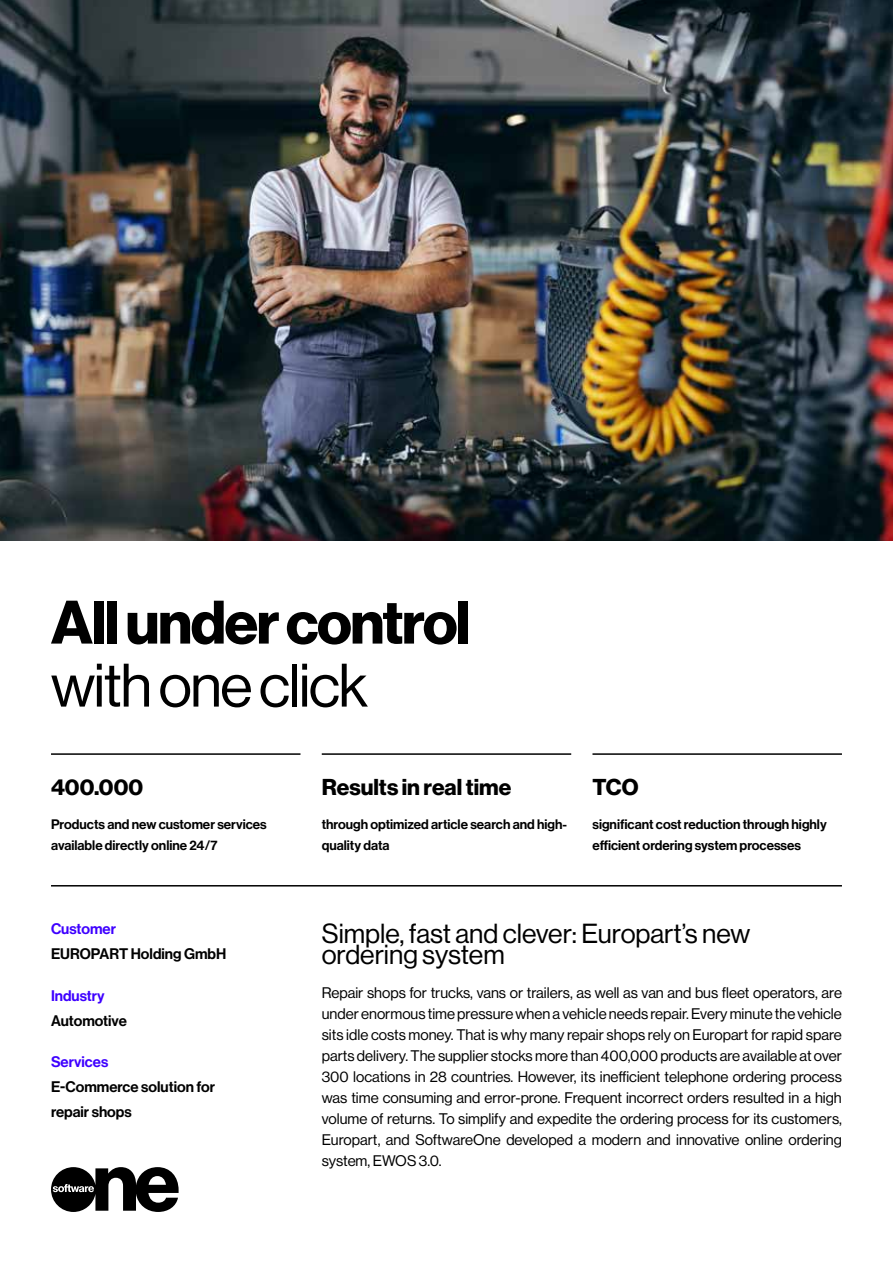
<style>
.page{position:relative;width:893px;height:1263px;background:#fff}
.page>*{position:absolute;margin:0;border:0;box-sizing:border-box;transform-origin:0 0}
.t1{font:700 60px "Haas Grot Disp 75";letter-spacing:-.025em;color:#000}
.t2{font:60px "Haas Grot Disp 55 Roman";letter-spacing:-.025em;color:#000}
.t3{font:27px/21px "Haas Grot Disp 55 Roman";color:#000}
.t4{font:700 22.5px "Haas Grot Disp 75";color:#000}
.t5{font:15px/21px "Haas Grot Disp 55 Roman";color:#000;text-align:justify}
.t6{font:500 15px/25.2px "Haas Grot Disp 65";color:#000}
.t7{font:500 15px "Haas Grot Disp 65";color:#3e00ff}
.t8{font:500 13.5px/21px "Haas Grot Disp 65";color:#000}
</style>
<div class="page">
<img style="left:0;top:0;width:893px;height:540px">
<svg style="left:51px;top:1167px;width:128px;height:45px"></svg>
<hr style="left:51px;top:753px;width:249px;height:2px;background:#000">
<hr style="left:51px;top:885px;width:791px;height:1px;background:#000">
<hr style="left:322px;top:753px;width:249px;height:2px;background:#000">
<hr style="left:592px;top:753px;width:250px;height:2px;background:#000">
<h1 class="t1" style="left:51px;top:587px;width:421px">All under control</h1>
<h1 class="t2" style="left:51px;top:652px;width:318px">with one click</h1>
<h3 class="t4" style="left:51px;top:774px;width:94px">400.000</h3>
<p class="t8" style="left:51px;top:814px;width:217px">Products and new customer services available directly online 24/7</p>
<h3 class="t4" style="left:322px;top:774px;width:191px">Results in real time</h3>
<p class="t8" style="left:322px;top:814px;width:247px">through optimized article search and high&shy;quality data</p>
<h3 class="t4" style="left:592px;top:774px;width:48px">TCO</h3>
<p class="t8" style="left:592px;top:814px;width:236px">significant cost reduction through highly efficient ordering system processes</p>
<p class="t7" style="left:51px;top:919px;width:66px">Customer</p>
<p class="t6" style="left:51px;top:941px;width:177px">EUROPART Holding GmbH</p>
<p class="t7" style="left:51px;top:987px;width:55px">Industry</p>
<p class="t6" style="left:51px;top:1008px;width:77px">Automotive</p>
<p class="t7" style="left:51px;top:1053px;width:59px">Services</p>
<p class="t6" style="left:51px;top:1074px;width:166px">E-Commerce solution for repair shops</p>
<h2 class="t3" style="left:322px;top:923px;width:430px">Simple, fast and clever: Europart’s new ordering system</h2>
<p class="t5" style="left:322px;top:982px;width:522px">Repair shops for trucks, vans or trailers, as well as van and bus fleet operators, are under enormous time pressure when a vehicle needs repair. Every minute the vehicle sits idle costs money. That is why many repair shops rely on Europart for rapid spare parts delivery. The supplier stocks more than 400,000 products are available at over 300 locations in 28 countries. However, its inefficient telephone ordering process was time consuming and error-prone. Frequent incorrect orders resulted in a high volume of returns. To simplify and expedite the ordering process for its customers, Europart, and SoftwareOne developed a modern and innovative online ordering system, EWOS 3.0.</p>
</div>
